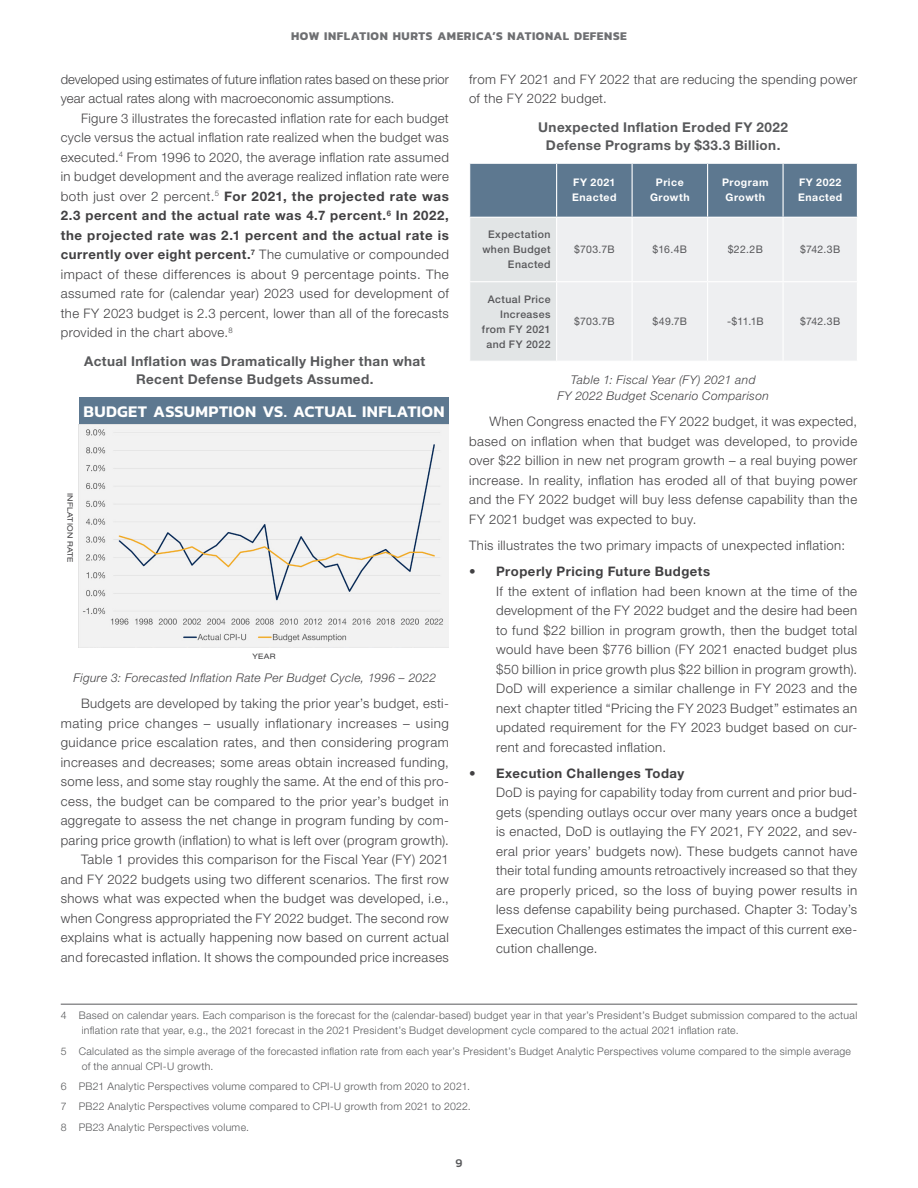
<style>
.page{position:relative;width:918px;height:1188px;background:#fff}
.page>*{position:absolute;margin:0;border:0;box-sizing:border-box;transform-origin:0 0}
.t1{font:600 16.5px "Kanit";letter-spacing:.015em;color:#fff}
.t2{font:700 13.5px/18px "Helvetica Neue LT Std";letter-spacing:.03em;color:#58595b;text-align:center}
.t3{font:300 13.2px/19.5px "Helvetica Neue LT Std";letter-spacing:.03em;color:#414042;text-align:justify}
.t4{font:300 13.2px/19.5px "Helvetica Neue LT Std";letter-spacing:.01em;color:#414042}
.t5{font:700 13.2px "Helvetica Neue LT Std";letter-spacing:.04em;color:#414042}
.t6{font:italic 300 12px/16px "Helvetica Neue LT Std";letter-spacing:.03em;color:#414042;text-align:center}
.t7{font:700 12px "Kanit";letter-spacing:.05em;color:#6e6f72}
.t8{font:500 12px "Kanit";color:#58595b}
.t9{font:300 10.5px/15px "Helvetica Neue LT Std";letter-spacing:.03em;color:#58595b}
.t10{font:500 10.5px/15px "Helvetica Neue LT Std";letter-spacing:.04em;color:#565659;text-align:right}
.t11{font:10.5px "Helvetica Neue LT Std";letter-spacing:.02em;color:#565659}
.t12{font:700 10.5px/15px "Helvetica Neue LT Std";letter-spacing:.05em;color:#fff}
.t13{font:expanded 7.5px "Helvetica Neue LT Std";letter-spacing:.035em;color:#414042}
.s1{font-weight:700}
</style>
<div class="page">
<img style="left:79px;top:424px;width:370px;height:223px">
<div style="left:79px;top:397px;width:370px;height:27px;background:#5d7890"></div>
<hr style="left:61px;top:1004px;width:796px;height:1px;background:#58595b">
<svg style="left:470px;top:164px;width:387px;height:197px;background:#c5cdd5"></svg>
<hr style="left:556px;top:164px;width:1px;height:53px;background:#fff">
<hr style="left:632px;top:164px;width:1px;height:53px;background:#fff">
<hr style="left:707px;top:164px;width:1px;height:53px;background:#fff">
<hr style="left:783px;top:164px;width:1px;height:53px;background:#fff">
<hr style="left:632px;top:218px;width:1px;height:63px;background:#fff">
<hr style="left:707px;top:218px;width:1px;height:63px;background:#fff">
<hr style="left:783px;top:218px;width:1px;height:63px;background:#fff">
<hr style="left:557px;top:281px;width:75px;height:1px;background:#fff">
<hr style="left:632px;top:281px;width:76px;height:1px;background:#fff">
<hr style="left:632px;top:282px;width:1px;height:79px;background:#fff">
<hr style="left:708px;top:281px;width:75px;height:1px;background:#fff">
<hr style="left:707px;top:282px;width:1px;height:79px;background:#fff">
<hr style="left:783px;top:281px;width:75px;height:1px;background:#fff">
<hr style="left:783px;top:282px;width:1px;height:79px;background:#fff">
<hr style="left:557px;top:217px;width:75px;height:1px;background:#fff">
<hr style="left:632px;top:217px;width:76px;height:1px;background:#fff">
<hr style="left:708px;top:217px;width:75px;height:1px;background:#fff">
<hr style="left:783px;top:217px;width:75px;height:1px;background:#fff">
<hr style="left:469px;top:217px;width:88px;height:1px;background:#fff">
<hr style="left:556px;top:218px;width:1px;height:63px;background:#fff">
<hr style="left:469px;top:281px;width:88px;height:1px;background:#fff">
<hr style="left:556px;top:282px;width:1px;height:79px;background:#fff">
<p class="t7" style="left:291px;top:27px;width:337px">HOW INFLATION HURTS AMERICA’S NATIONAL DEFENSE</p>
<p class="t4" style="left:61px;top:69px;width:390px">developed using estimates of future inflation rates based on these prior year actual rates along with macroeconomic assumptions.</p>
<p class="t3" style="left:61px;top:108px;width:390px;text-indent:20px">Figure 3 illustrates the forecasted inflation rate for each budget cycle versus the actual inflation rate realized when the budget was executed.<sup>4</sup> From 1996 to 2020, the average inflation rate assumed in budget development and the average realized inflation rate were both just over 2 percent.<sup>5</sup> <span class="s1">For 2021, the projected rate was 2.3 percent and the actual rate was 4.7 percent.</span><sup>6</sup> <span class="s1">In 2022, the projected rate was 2.1 percent and the actual rate is currently over eight percent.</span><sup>7</sup> The cumulative or compounded impact of these differences is about 9 percentage points. The assumed rate for (calendar year) 2023 used for development of the FY 2023 budget is 2.3 percent, lower than all of the forecasts provided in the chart above.<sup>8</sup></p>
<p class="t2" style="left:84px;top:352px;width:343px">Actual Inflation was Dramatically Higher than what<br>Recent Defense Budgets Assumed.</p>
<p class="t1" style="left:84px;top:399px;width:363px">BUDGET ASSUMPTION VS. ACTUAL INFLATION</p>
<p class="t13" style="left:75px;top:493px;width:71px;rotate:90deg">INFLATION RATE</p>
<p class="t13" style="left:253px;top:652px;width:25px">YEAR</p>
<p class="t6" style="left:74px;top:670px;width:364px">Figure 3: Forecasted Inflation Rate Per Budget Cycle, 1996 – 2022</p>
<p class="t3" style="left:61px;top:694px;width:390px;text-align:right">Budgets are developed by taking the prior year’s budget, esti&shy;mating price changes – usually inflationary increases – using guidance price escalation rates, and then considering program increases and decreases; some areas obtain increased funding, some less, and some stay roughly the same. At the end of this pro&shy;cess, the budget can be compared to the prior year’s budget in aggregate to assess the net change in program funding by com&shy;paring price growth (inflation) to what is left over (program growth).<br>Table 1 provides this comparison for the Fiscal Year (FY) 2021 and FY 2022 budgets using two different scenarios. The first row shows what was expected when the budget was developed, i.e., when Congress appropriated the FY 2022 budget. The second row explains what is actually happening now based on current actual and forecasted inflation. It shows the compounded price increases</p>
<p class="t3" style="left:469px;top:69px;width:390px">from FY 2021 and FY 2022 that are reducing the spending power of the FY 2022 budget.</p>
<p class="t2" style="left:538px;top:118px;width:251px">Unexpected Inflation Eroded FY 2022<br>Defense Programs by $33.3 Billion.</p>
<p class="t12" style="left:572px;top:175px;width:46px">FY 2021<br>Enacted</p>
<p class="t12" style="left:650px;top:175px;width:41px;text-align:center">Price<br>Growth</p>
<p class="t12" style="left:722px;top:175px;width:48px;text-align:center">Program<br>Growth</p>
<p class="t12" style="left:798px;top:175px;width:46px">FY 2022<br>Enacted</p>
<p class="t10" style="left:482px;top:227px;width:70px">Expectation when Budget<br>Enacted</p>
<p class="t11" style="left:574px;top:243px;width:42px">$703.7B</p>
<p class="t11" style="left:653px;top:243px;width:36px">$16.4B</p>
<p class="t11" style="left:728px;top:243px;width:37px">$22.2B</p>
<p class="t11" style="left:800px;top:243px;width:42px">$742.3B</p>
<p class="t10" style="left:482px;top:291px;width:70px">Actual Price<br>Increases from FY 2021 and FY 2022</p>
<p class="t11" style="left:574px;top:315px;width:42px">$703.7B</p>
<p class="t11" style="left:652px;top:315px;width:36px">$49.7B</p>
<p class="t11" style="left:727px;top:315px;width:38px">-$11.1B</p>
<p class="t11" style="left:800px;top:315px;width:42px">$742.3B</p>
<p class="t6" style="left:557px;top:371px;width:213px">Table 1: Fiscal Year (FY) 2021 and<br>FY 2022 Budget Scenario Comparison</p>
<p class="t3" style="left:469px;top:411px;width:390px;text-indent:20px">When Congress enacted the FY 2022 budget, it was expected, based on inflation when that budget was developed, to provide over $22 billion in new net program growth – a real buying power increase. In reality, inflation has eroded all of that buying power and the FY 2022 budget will buy less defense capability than the FY 2021 budget was expected to buy.</p>
<p class="t3" style="left:469px;top:535px;width:377px">This illustrates the two primary impacts of unexpected inflation:</p>
<p class="t5" style="left:469px;top:563px;width:243px">• Properly Pricing Future Budgets</p>
<p class="t3" style="left:496px;top:581px;width:363px">If the extent of inflation had been known at the time of the development of the FY 2022 budget and the desire had been to fund $22 billion in program growth, then the budget total would have been $776 billion (FY 2021 enacted budget plus $50 billion in price growth plus $22 billion in program growth).<br>DoD will experience a similar challenge in FY 2023 and the next chapter titled “Pricing the FY 2023 Budget” estimates an updated requirement for the FY 2023 budget based on cur&shy;rent and forecasted inflation.</p>
<p class="t5" style="left:469px;top:765px;width:217px">• Execution Challenges Today</p>
<p class="t3" style="left:496px;top:783px;width:363px">DoD is paying for capability today from current and prior bud&shy;gets (spending outlays occur over many years once a budget is enacted, DoD is outlaying the FY 2021, FY 2022, and sev&shy;eral prior years’ budgets now). These budgets cannot have their total funding amounts retroactively increased so that they are properly priced, so the loss of buying power results in less defense capability being purchased. Chapter 3: Today’s Execution Challenges estimates the impact of this current exe&shy;cution challenge.</p>
<p class="t9" style="left:82px;top:1008px;width:777px;text-indent:-21px">4 Based on calendar years. Each comparison is the forecast for the (calendar-based) budget year in that year’s President’s Budget submission compared to the actual inflation rate that year, e.g., the 2021 forecast in the 2021 President’s Budget development cycle compared to the actual 2021 inflation rate.</p>
<p class="t9" style="left:82px;top:1043px;width:771px;text-indent:-21px">5 Calculated as the simple average of the forecasted inflation rate from each year’s President’s Budget Analytic Perspectives volume compared to the simple average of the annual CPI-U growth.</p>
<p class="t9" style="left:61px;top:1076px;width:411px;line-height:20.4px;text-align:justify">6 PB21 Analytic Perspectives volume compared to CPI-U growth from 2020 to 2021.<br>7 PB22 Analytic Perspectives volume compared to CPI-U growth from 2021 to 2022.<br>8 PB23 Analytic Perspectives volume.</p>
<p class="t8" style="left:456px;top:1154px;width:8px">9</p>
</div>
